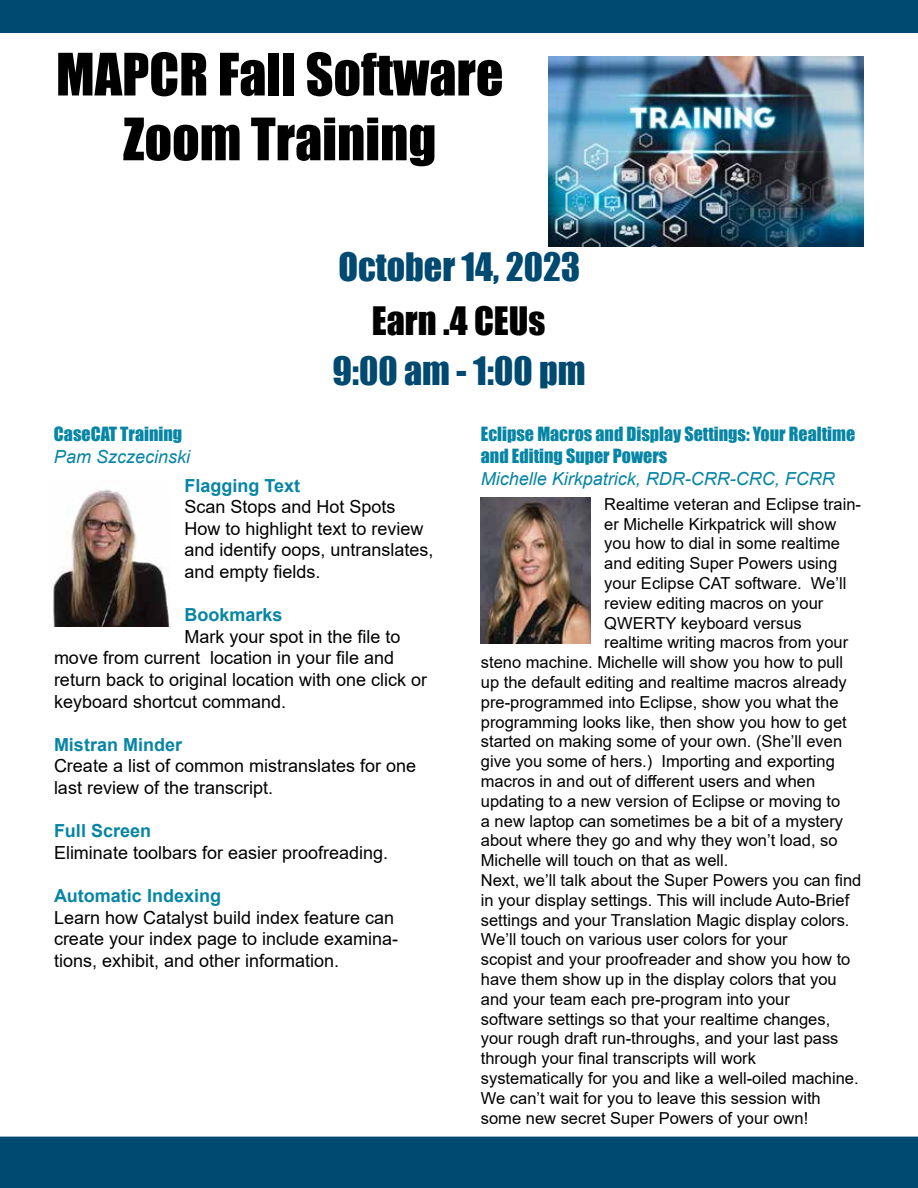
<style>
.page{position:relative;width:918px;height:1188px;background:#fff}
.page>*{position:absolute;margin:0;border:0;box-sizing:border-box;transform-origin:0 0}
.t1{font:54px/64.8px "Impact";color:#000;text-align:center}
.t2{font:36px "Impact";color:#004970}
.t3{font:36px "Impact";color:#000}
.t4{font:18px/21.6px "Arial";color:#000}
.t5{font:18px/21.6px "Impact";color:#0785a4}
.t6{font:700 18px "Arial";color:#0785a4}
.t7{font:italic 18px "Arial";color:#0785a4}
.t8{font:16.5px "Arial";color:#000}
</style>
<div class="page">
<img style="left:549px;top:56px;width:315px;height:190px">
<img style="left:53px;top:490px;width:118px;height:137px">
<img style="left:481px;top:498px;width:110px;height:145px">
<div style="left:0;top:0;width:918px;height:33px;background:#004970"></div>
<div style="left:0;top:1137px;width:918px;height:51px;background:#004970"></div>
<h1 class="t1" style="left:56px;top:40px;width:449px">MAPCR Fall Software<br>Zoom Training</h1>
<h2 class="t2" style="left:338px;top:239px;width:243px">October 14, 2023</h2>
<h2 class="t3" style="left:372px;top:293px;width:175px">Earn .4 CEUs</h2>
<h2 class="t2" style="left:332px;top:343px;width:255px">9:00 am - 1:00 pm</h2>
<p class="t5" style="left:54px;top:423px;width:130px">CaseCAT Training</p>
<p class="t7" style="left:54px;top:445px;width:138px">Pam Szczecinski</p>
<p class="t6" style="left:184px;top:473px;width:117px">Flagging Text</p>
<p class="t4" style="left:184px;top:496px;width:251px">Scan Stops and Hot Spots<br>How to highlight text to review and identify oops, untranslates, and empty fields.</p>
<p class="t6" style="left:184px;top:602px;width:100px">Bookmarks</p>
<p class="t4" style="left:54px;top:626px;width:375px;text-indent:130px">Mark your spot in the file to move from current location in your file and return back to original location with one click or keyboard shortcut command.</p>
<p class="t6" style="left:54px;top:732px;width:130px">Mistran Minder</p>
<p class="t4" style="left:54px;top:755px;width:364px">Create a list of common mistranslates for one last review of the transcript.</p>
<p class="t6" style="left:54px;top:818px;width:99px">Full Screen</p>
<p class="t4" style="left:54px;top:842px;width:336px">Eliminate toolbars for easier proofreading.</p>
<p class="t6" style="left:54px;top:883px;width:169px">Automatic Indexing</p>
<p class="t4" style="left:54px;top:906px;width:346px">Learn how Catalyst build index feature can create your index page to include examina&shy;tions, exhibit, and other information.</p>
<p class="t5" style="left:481px;top:423px;width:376px">Eclipse Macros and Display Settings: Your Realtime and Editing Super Powers</p>
<p class="t7" style="left:481px;top:467px;width:355px">Michelle Kirkpatrick, RDR-CRR-CRC, FCRR</p>
<p class="t8" style="left:604px;top:493px;width:258px">Realtime veteran and Eclipse train-</p>
<p class="t8" style="left:604px;top:512px;width:233px">er Michelle Kirkpatrick will show</p>
<p class="t8" style="left:604px;top:532px;width:237px">you how to dial in some realtime</p>
<p class="t8" style="left:604px;top:552px;width:234px">and editing Super Powers using</p>
<p class="t8" style="left:604px;top:572px;width:244px">your Eclipse CAT software. We’ll</p>
<p class="t8" style="left:604px;top:592px;width:221px">review editing macros on your</p>
<p class="t8" style="left:604px;top:611px;width:199px">QWERTY keyboard versus</p>
<p class="t8" style="left:604px;top:631px;width:245px">realtime writing macros from your</p>
<p class="t8" style="left:481px;top:651px;width:364px">steno machine. Michelle will show you how to pull</p>
<p class="t8" style="left:481px;top:671px;width:367px">up the default editing and realtime macros already</p>
<p class="t8" style="left:481px;top:691px;width:359px">pre-programmed into Eclipse, show you what the</p>
<p class="t8" style="left:481px;top:710px;width:367px">programming looks like, then show you how to get</p>
<p class="t8" style="left:481px;top:730px;width:363px">started on making some of your own. (She’ll even</p>
<p class="t8" style="left:481px;top:750px;width:355px">give you some of hers.) Importing and exporting</p>
<p class="t8" style="left:481px;top:770px;width:336px">macros in and out of different users and when</p>
<p class="t8" style="left:481px;top:790px;width:361px">updating to a new version of Eclipse or moving to</p>
<p class="t8" style="left:481px;top:809px;width:364px">a new laptop can sometimes be a bit of a mystery</p>
<p class="t8" style="left:481px;top:829px;width:358px">about where they go and why they won’t load, so</p>
<p class="t8" style="left:481px;top:849px;width:249px">Michelle will touch on that as well.</p>
<p class="t8" style="left:481px;top:869px;width:382px">Next, we’ll talk about the Super Powers you can find</p>
<p class="t8" style="left:481px;top:889px;width:370px">in your display settings. This will include Auto-Brief</p>
<p class="t8" style="left:481px;top:908px;width:370px">settings and your Translation Magic display colors.</p>
<p class="t8" style="left:481px;top:928px;width:308px">We’ll touch on various user colors for your</p>
<p class="t8" style="left:481px;top:948px;width:371px">scopist and your proofreader and show you how to</p>
<p class="t8" style="left:481px;top:968px;width:357px">have them show up in the display colors that you</p>
<p class="t8" style="left:481px;top:988px;width:311px">and your team each pre-program into your</p>
<p class="t8" style="left:481px;top:1007px;width:351px">software settings so that your realtime changes,</p>
<p class="t8" style="left:481px;top:1027px;width:359px">your rough draft run-throughs, and your last pass</p>
<p class="t8" style="left:481px;top:1047px;width:277px">through your final transcripts will work</p>
<p class="t8" style="left:481px;top:1067px;width:379px">systematically for you and like a well-oiled machine.</p>
<p class="t8" style="left:481px;top:1087px;width:341px">We can’t wait for you to leave this session with</p>
<p class="t8" style="left:481px;top:1106px;width:329px">some new secret Super Powers of your own!</p>
</div>
